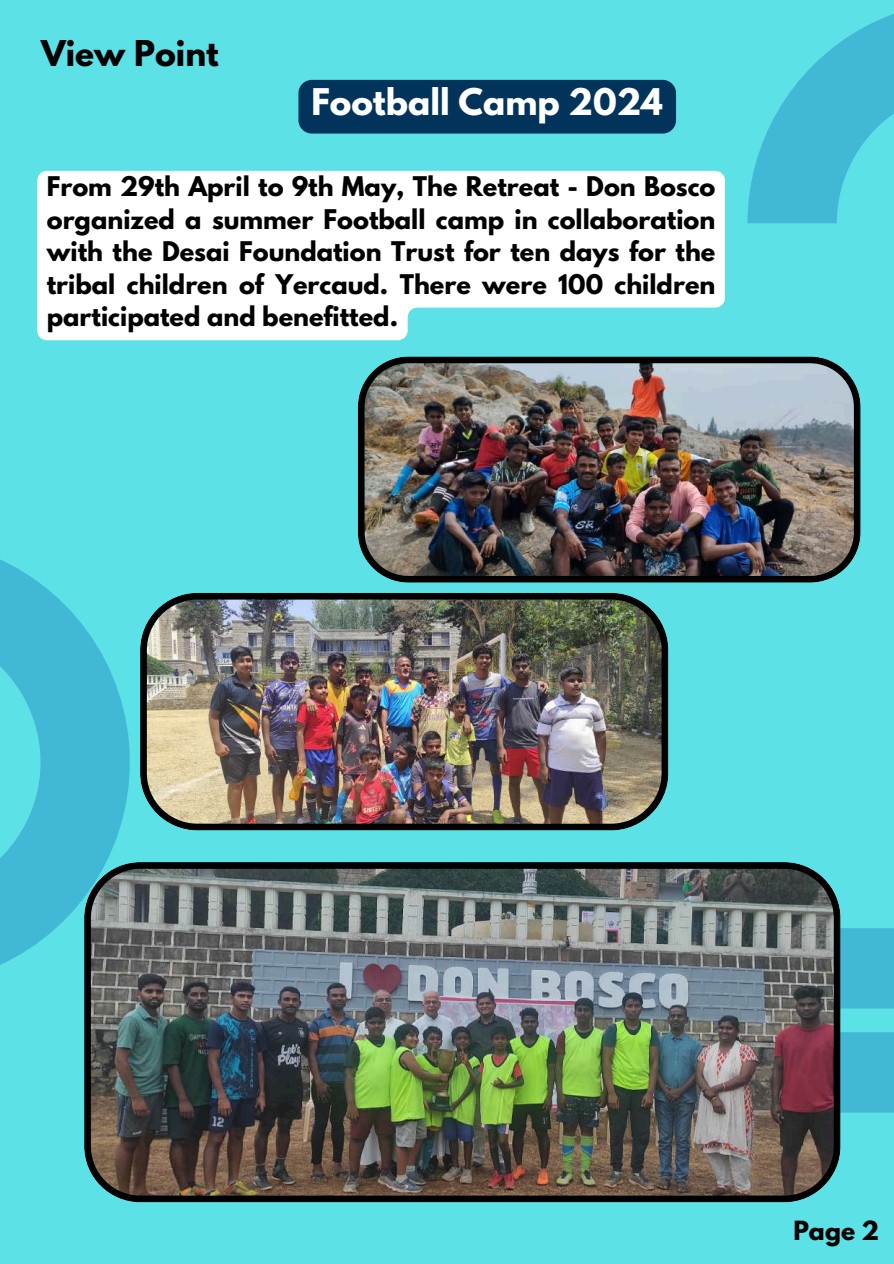
<style>
.page{position:relative;width:894px;height:1264px;background:#fff}
.page>*{position:absolute;margin:0;border:0;box-sizing:border-box;transform-origin:0 0}
.t1{font:700 32.55px "League Spartan";color:#fff}
.t2{font:700 31.5px "League Spartan";color:#000}
.t3{font:700 24px/32.7px "League Spartan";color:#000;text-align:justify}
.t4{font:700 23.4px "League Spartan";color:#000}
</style>
<div class="page">
<div style="left:0;top:0;width:893px;height:1263px;background:#5ce1e6"></div>
<svg style="left:0;top:559px;width:130px;height:406px;fill:#41b8d5"></svg>
<svg style="left:747px;top:14px;width:146px;height:209px;fill:#41b8d5"></svg>
<div style="left:840px;top:1032px;width:53px;height:80px;background:#41b8d5"></div>
<div style="left:762px;top:928px;width:131px;height:80px;background:#41b8d5"></div>
<img style="left:358px;top:356px;width:502px;height:226px">
<img style="left:84px;top:862px;width:756px;height:339px">
<img style="left:140px;top:593px;width:528px;height:237px">
<svg style="left:37px;top:171px;width:687px;height:169px;background:#f0fcfc"></svg>
<div style="left:298px;top:80px;width:378px;height:54px;background:#02345b"></div>
<h2 class="t2" style="left:41px;top:38px;width:179px">View Point</h2>
<h1 class="t1" style="left:311px;top:86px;width:353px">Football Camp 2024</h1>
<p class="t3" style="left:47px;top:173px;width:669px">From 29th April to 9th May, The Retreat - Don Bosco organized a summer Football camp in collaboration with the Desai Foundation Trust for ten days for the tribal children of Yercaud. There were 100 children participated and benefitted.</p>
<p class="t4" style="left:793px;top:1218px;width:87px">Page 2</p>
</div>
